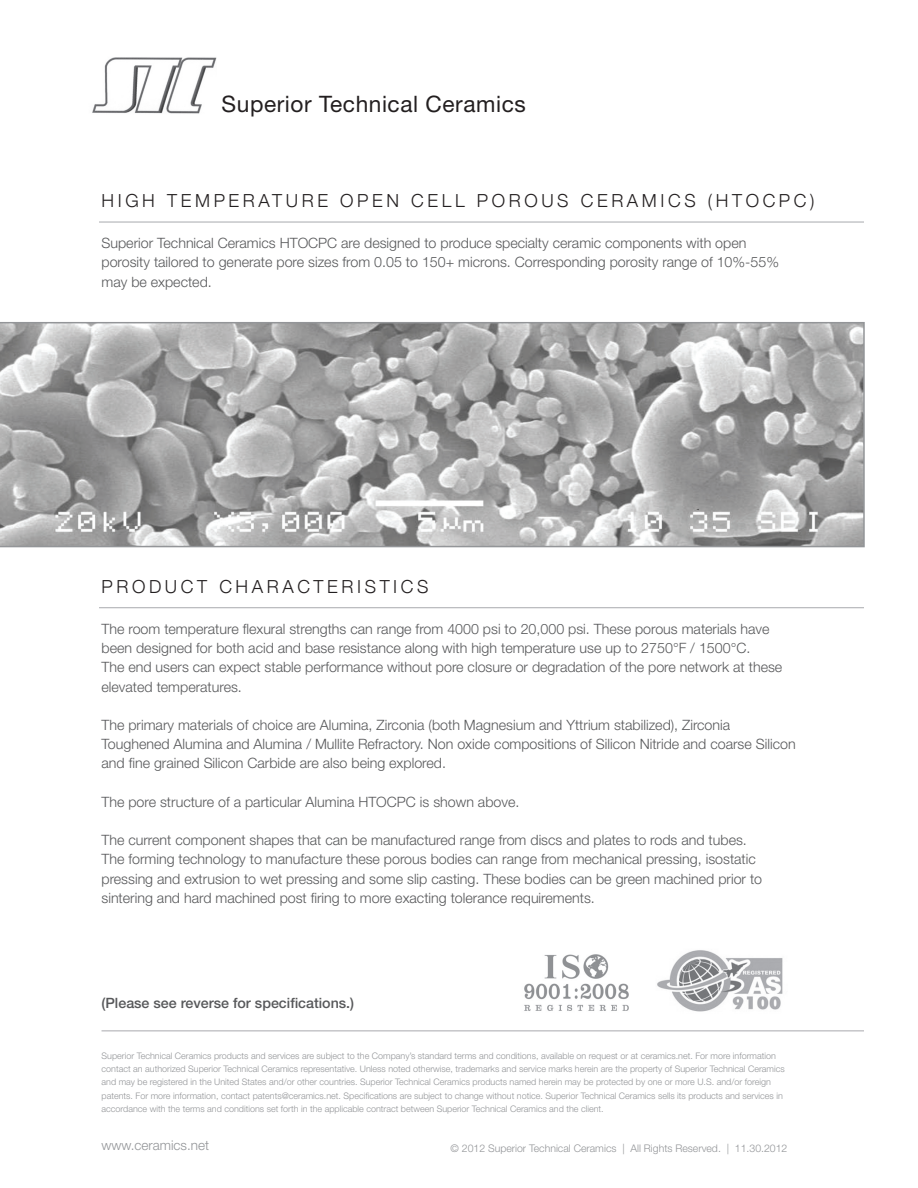
<style>
.page{position:relative;width:918px;height:1188px;background:#fff}
.page>*{position:absolute;margin:0;border:0;box-sizing:border-box;transform-origin:0 0}
.t1{font:22.65px "Helvetica Neue LT Std";letter-spacing:.025em;color:#231f20}
.t2{font:300 18px "Helvetica Neue";letter-spacing:.2em;color:#231f20}
.t3{font:300 14.25px/19.2px "Helvetica Neue LT Std";color:#57585a}
.t4{font:500 14.25px "Helvetica Neue LT Std";color:#57585a}
.t5{font:300 13.5px "Helvetica Neue LT Std";color:#939598}
.t6{font:300 10.5px "Helvetica Neue LT Std";color:#939598}
.t7{font:300 9px/13.2px "Helvetica Neue LT Std";color:#939598}
</style>
<div class="page">
<svg style="left:0;top:322px;width:865px;height:225px;background:#a9a9aa"></svg>
<hr style="left:99px;top:222px;width:765px;height:1px;background:#a8a9ad">
<img style="left:92px;top:57px;width:124px;height:57px">
<hr style="left:99px;top:607px;width:765px;height:1px;background:#a8a9ad">
<img style="left:524px;top:954px;width:105px;height:57px">
<img style="left:657px;top:950px;width:126px;height:62px">
<hr style="left:102px;top:1031px;width:762px;height:1px;background:#a8a9ad">
<p class="t1" style="left:222px;top:91px;width:306px">Superior Technical Ceramics</p>
<p class="t2" style="left:102px;top:186px;width:714px">HIGH TEMPERATURE OPEN CELL POROUS CERAMICS (HTOCPC)</p>
<p class="t3" style="left:102px;top:233px;width:679px">Superior Technical Ceramics HTOCPC are designed to produce specialty ceramic components with open porosity tailored to generate pore sizes from 0.05 to 150+ microns. Corresponding porosity range of 10%-55% may be expected.</p>
<p class="t2" style="left:102px;top:572px;width:328px">PRODUCT CHARACTERISTICS</p>
<p class="t3" style="left:102px;top:619px;width:670px">The room temperature flexural strengths can range from 4000 psi to 20,000 psi. These porous materials have been designed for both acid and base resistance along with high temperature use up to 2750°F / 1500°C.</p>
<p class="t3" style="left:102px;top:657px;width:682px">The end users can expect stable performance without pore closure or degradation of the pore network at these elevated temperatures.</p>
<p class="t3" style="left:102px;top:715px;width:696px">The primary materials of choice are Alumina, Zirconia (both Magnesium and Yttrium stabilized), Zirconia<br>Toughened Alumina and Alumina / Mullite Refractory. Non oxide compositions of Silicon Nitride and coarse Silicon and fine grained Silicon Carbide are also being explored.</p>
<p class="t3" style="left:102px;top:792px;width:419px">The pore structure of a particular Alumina HTOCPC is shown above.</p>
<p class="t3" style="left:102px;top:830px;width:647px">The current component shapes that can be manufactured range from discs and plates to rods and tubes.</p>
<p class="t3" style="left:102px;top:849px;width:662px">The forming technology to manufacture these porous bodies can range from mechanical pressing, isostatic pressing and extrusion to wet pressing and some slip casting. These bodies can be green machined prior to sintering and hard machined post firing to more exacting tolerance requirements.</p>
<p class="t4" style="left:102px;top:995px;width:254px">(Please see reverse for specifications.)</p>
<p class="t7" style="left:102px;top:1049px;width:685px">Superior Technical Ceramics products and services are subject to the Company’s standard terms and conditions, available on request or at ceramics.net. For more information contact an authorized Superior Technical Ceramics representative. Unless noted otherwise, trademarks and service marks herein are the property of Superior Technical Ceramics and may be registered in the United States and/or other countries. Superior Technical Ceramics products named herein may be protected by one or more U.S. and/or foreign patents. For more information, contact patents@ceramics.net. Specifications are subject to change without notice. Superior Technical Ceramics sells its products and services in accordance with the terms and conditions set forth in the applicable contract between Superior Technical Ceramics and the client.</p>
<p class="t5" style="left:102px;top:1137px;width:109px">www.ceramics.net</p>
<p class="t6" style="left:451px;top:1142px;width:338px">© 2012 Superior Technical Ceramics | All Rights Reserved. | 11.30.2012</p>
</div>
